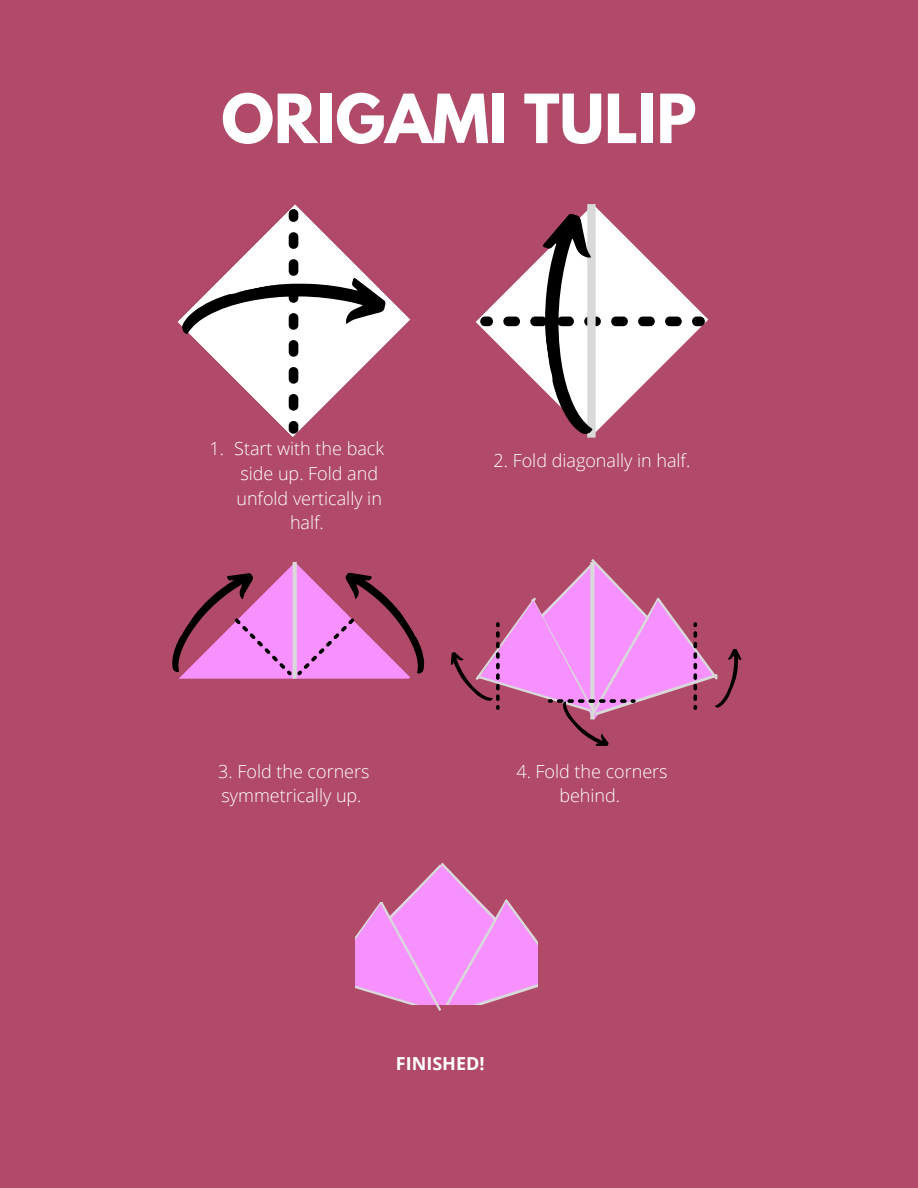
<style>
.page{position:relative;width:918px;height:1188px;background:#b04a68}
.page>*{position:absolute;margin:0;border:0;box-sizing:border-box;transform-origin:0 0}
.t1{font:700 60px "League Spartan";color:#fff}
.t2{font:300 18px/24.8px "Open Sans";color:#fff;text-align:center}
.t3{font:700 18px "Open Sans";color:#fff}
</style>
<div class="page">
<svg style="left:267px;top:204px;width:143px;height:233px"></svg>
<svg style="left:476px;top:293px;width:233px;height:56px"></svg>
<div style="left:289px;top:421px;width:9px;height:13px;background:#000;border-radius:5px"></div>
<div style="left:289px;top:209px;width:9px;height:13px;background:#000;border-radius:5px"></div>
<div style="left:692px;top:317px;width:13px;height:9px;background:#000;border-radius:5px"></div>
<div style="left:480px;top:317px;width:13px;height:9px;background:#000;border-radius:5px"></div>
<svg style="left:178px;top:232px;width:210px;height:179px"></svg>
<svg style="left:503px;top:204px;width:179px;height:234px"></svg>
<svg style="left:172px;top:559px;width:570px;height:187px"></svg>
<svg style="left:355px;top:862px;width:183px;height:149px"></svg>
<div style="left:341px;top:842px;width:59px;height:60px;background:#b04a68"></div>
<h1 class="t1" style="left:221px;top:89px;width:477px">ORIGAMI TULIP</h1>
<p class="t2" style="left:210px;top:436px;width:16px">1.</p>
<p class="t2" style="left:234px;top:436px;width:151px">Start with the back side up. Fold and unfold vertically in half.</p>
<p class="t2" style="left:218px;top:758px;width:153px;text-align:left">3. Fold the corners symmetrically up.</p>
<p class="t2" style="left:494px;top:448px;width:198px">2. Fold diagonally in half.</p>
<p class="t2" style="left:516px;top:758px;width:153px">4. Fold the corners behind.</p>
<p class="t3" style="left:396px;top:1051px;width:90px">FINISHED!</p>
</div>
